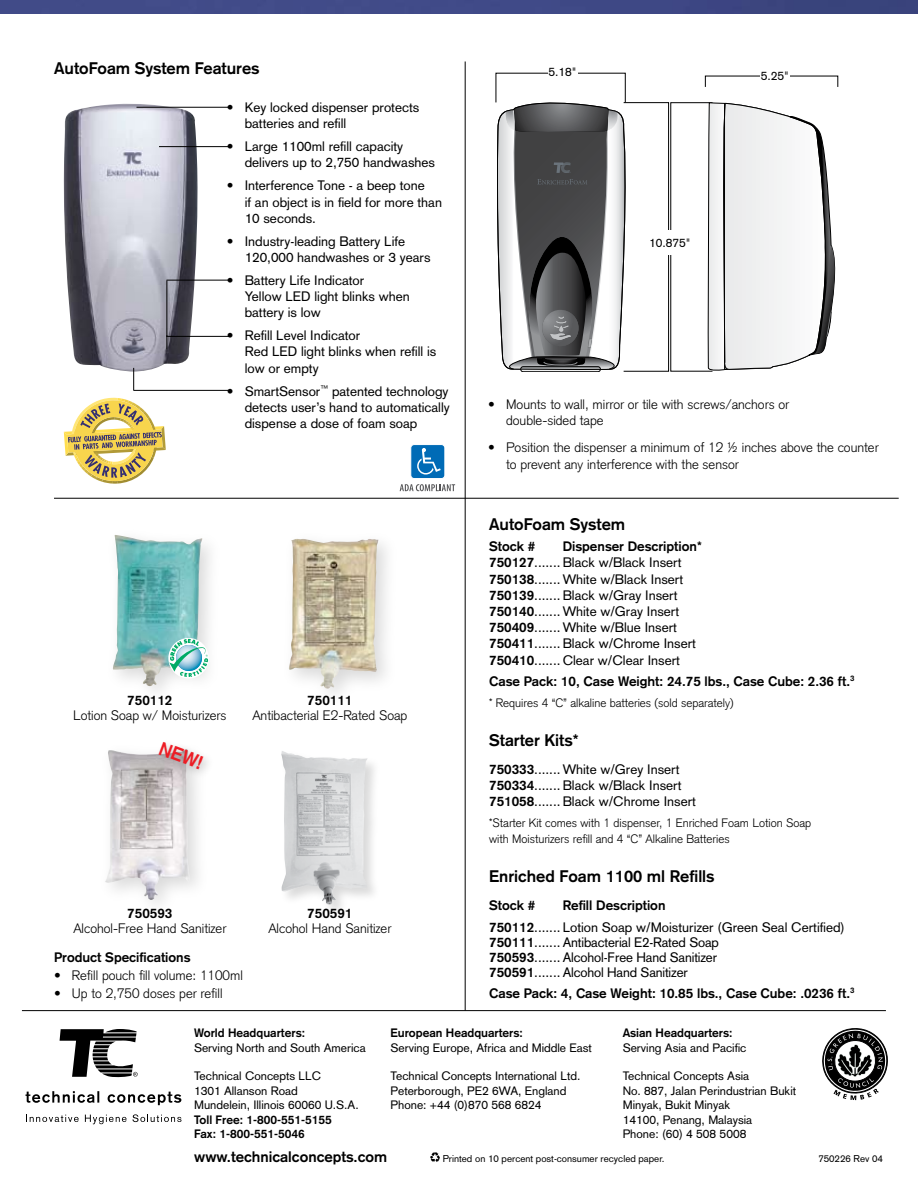
<style>
.page{position:relative;width:918px;height:1188px;background:#fff}
.page>*{position:absolute;margin:0;border:0;box-sizing:border-box;transform-origin:0 0}
.t1{font:700 18.9px "Akzidenz Grotesk";color:#ed1c24}
.t2{font:700 16.5px "Akzidenz Grotesk";color:#000}
.t3{font:700 15px "Akzidenz Grotesk";color:#000}
.t4{font:13.5px/16.2px "Akzidenz Grotesk";color:#000}
.t5{font:300 13.5px/16.5px "Akzidenz Grotesk";color:#000}
.t6{font:700 13.5px "Akzidenz Grotesk";color:#000}
.t7{font:12px/14.4px "Akzidenz Grotesk";color:#000}
.t8{font:300 12px/16.2px "Akzidenz Grotesk";color:#000}
.t9{font:700 12px/14.4px "Akzidenz Grotesk";color:#000}
.t10{font:9.75px "Akzidenz Grotesk";color:#000}
.s1{font-weight:700}
</style>
<div class="page">
<div style="left:278px;top:748px;width:104px;height:172px;background:#000;opacity:.15"></div>
<img style="left:281px;top:750px;width:87px;height:155px">
<svg style="left:822px;top:1029px;width:66px;height:71px"></svg>
<svg style="left:430px;top:1152px;width:10px;height:10px"></svg>
<hr style="left:22px;top:1010px;width:864px;height:1px;background:#000">
<img style="left:0;top:0;width:918px;height:14px">
<div style="left:411px;top:445px;width:34px;height:34px;background:#006bb6;border-radius:3px"></div>
<div style="left:410px;top:444px;width:35px;height:35px;border:1px solid #fff;border-radius:3px"></div>
<svg style="left:417px;top:448px;width:24px;height:27px"></svg>
<svg style="left:400px;top:484px;width:55px;height:7px"></svg>
<img style="left:63px;top:103px;width:140px;height:269px">
<hr style="left:136px;top:107px;width:93px;height:1px;background:#000">
<svg style="left:64px;top:397px;width:102px;height:87px"></svg>
<hr style="left:465px;top:62px;width:1px;height:949px;background:#000">
<div style="left:521px;top:367px;width:80px;height:5px;border:1px solid #000;border-radius:3px"></div>
<svg style="left:497px;top:103px;width:129px;height:268px"></svg>
<div style="left:623px;top:102px;width:46px;height:270px;border:1px solid #000"></div>
<svg style="left:708px;top:103px;width:128px;height:268px"></svg>
<div style="left:647px;top:231px;width:46px;height:24px;background:#fff"></div>
<hr style="left:54px;top:498px;width:845px;height:1px;background:#000">
<div style="left:103px;top:525px;width:121px;height:183px;background:#000;opacity:.15"></div>
<img style="left:113px;top:534px;width:90px;height:154px">
<div style="left:279px;top:527px;width:122px;height:184px;background:#000;opacity:.15"></div>
<img style="left:289px;top:538px;width:90px;height:152px">
<hr style="left:159px;top:146px;width:70px;height:1px;background:#000">
<hr style="left:134px;top:390px;width:95px;height:1px;background:#000">
<svg style="left:133px;top:368px;width:1px;height:22px"></svg>
<hr style="left:166px;top:336px;width:64px;height:1px;background:#000">
<svg style="left:166px;top:337px;width:1px;height:13px"></svg>
<hr style="left:166px;top:280px;width:64px;height:1px;background:#000">
<hr style="left:166px;top:280px;width:1px;height:57px;background:#000">
<div style="left:168px;top:638px;width:41px;height:41px;background:#fff;border-radius:50%"></div>
<svg style="left:169px;top:639px;width:39px;height:38px"></svg>
<div style="left:96px;top:740px;width:117px;height:182px;background:#000;opacity:.15"></div>
<img style="left:105px;top:749px;width:85px;height:151px">
<svg style="left:60px;top:1029px;width:78px;height:49px"></svg>
<svg style="left:26px;top:1115px;width:53px;height:7px"></svg>
<svg style="left:85px;top:1114px;width:97px;height:10px"></svg>
<svg style="left:26px;top:1091px;width:155px;height:14px"></svg>
<div style="left:154px;top:737px;width:62px;height:44px;background:#000;opacity:.25"></div>
<p class="t2" style="left:54px;top:59px;width:207px">AutoFoam System Features</p>
<p class="t4" style="left:245px;top:99px;width:176px;text-indent:-18px">• Key locked dispenser protects batteries and refill</p>
<p class="t4" style="left:245px;top:138px;width:192px;text-indent:-18px">• Large 1100ml refill capacity delivers up to 2,750 handwashes</p>
<p class="t4" style="left:245px;top:177px;width:199px;text-indent:-18px">• Interference Tone - a beep tone<br>if an object is in field for more than<br>10 seconds.</p>
<p class="t4" style="left:245px;top:233px;width:187px;text-indent:-18px">• Industry-leading Battery Life<br>120,000 handwashes or 3 years</p>
<p class="t4" style="left:245px;top:272px;width:167px;text-indent:-18px">• Battery Life Indicator<br>Yellow LED light blinks when battery is low</p>
<p class="t4" style="left:245px;top:327px;width:193px;text-indent:-18px">• Refill Level Indicator<br>Red LED light blinks when refill is low or empty</p>
<p class="t4" style="left:245px;top:383px;width:207px;text-align:justify;text-indent:-18px">• SmartSensor<sup>™</sup> patented technology detects user’s hand to automatically dispense a dose of foam soap</p>
<p class="t6" style="left:127px;top:693px;width:47px">750112</p>
<p class="t5" style="left:73px;top:707px;width:155px">Lotion Soap w/ Moisturizers</p>
<h1 class="t1" style="left:164px;top:737px;width:47px;rotate:21deg">NEW!</h1>
<p class="t6" style="left:307px;top:693px;width:47px">750111</p>
<p class="t5" style="left:252px;top:707px;width:157px">Antibacterial E2-Rated Soap</p>
<p class="t6" style="left:127px;top:905px;width:47px">750593</p>
<p class="t5" style="left:73px;top:920px;width:155px">Alcohol-Free Hand Sanitizer</p>
<p class="t6" style="left:54px;top:949px;width:138px">Product Specifications</p>
<p class="t5" style="left:54px;top:967px;width:190px">• Refill pouch fill volume: 1100ml</p>
<p class="t5" style="left:54px;top:985px;width:170px">• Up to 2,750 doses per refill</p>
<p class="t6" style="left:307px;top:905px;width:47px">750591</p>
<p class="t5" style="left:268px;top:920px;width:125px">Alcohol Hand Sanitizer</p>
<p class="t7" style="left:548px;top:65px;width:30px">5.18"</p>
<p class="t7" style="left:649px;top:236px;width:43px">10.875"</p>
<p class="t7" style="left:761px;top:68px;width:30px">5.25"</p>
<p class="t5" style="left:506px;top:396px;width:285px;text-indent:-18px">• Mounts to wall, mirror or tile with screws/anchors or double-sided tape</p>
<p class="t5" style="left:506px;top:439px;width:374px;text-indent:-18px">• Position the dispenser a minimum of 12 ½ inches above the counter to prevent any interference with the sensor</p>
<p class="t2" style="left:489px;top:514px;width:137px">AutoFoam System</p>
<p class="t6" style="left:489px;top:539px;width:48px">Stock #</p>
<p class="t4" style="left:489px;top:538px;width:214px;text-indent:73px"><span class="s1">Dispenser Description* 750127</span>....... Black w/Black Insert <span class="s1">750138</span>....... White w/Black Insert <span class="s1">750139</span>....... Black w/Gray Insert <span class="s1">750140</span>....... White w/Gray Insert <span class="s1">750409</span>....... White w/Blue Insert <span class="s1">750411</span>....... Black w/Chrome Insert <span class="s1">750410</span>....... Clear w/Clear Insert</p>
<p class="t6" style="left:489px;top:673px;width:367px">Case Pack: 10, Case Weight: 24.75 lbs., Case Cube: 2.36 ft.<sup>3</sup></p>
<p class="t8" style="left:489px;top:694px;width:246px">* Requires 4 “C” alkaline batteries (sold separately)</p>
<p class="t2" style="left:489px;top:730px;width:91px">Starter Kits*</p>
<p class="t4" style="left:489px;top:761px;width:208px"><span class="s1">750333</span>....... White w/Grey Insert<br><span class="s1">750334</span>....... Black w/Black Insert<br><span class="s1">751058</span>....... Black w/Chrome Insert</p>
<p class="t8" style="left:489px;top:815px;width:323px">*Starter Kit comes with 1 dispenser, 1 Enriched Foam Lotion Soap with Moisturizers refill and 4 “C” Alkaline Batteries</p>
<p class="t2" style="left:489px;top:867px;width:227px">Enriched Foam 1100 ml Refills</p>
<p class="t6" style="left:489px;top:898px;width:48px">Stock #</p>
<p class="t4" style="left:489px;top:895px;width:357px;line-height:21.8px;text-indent:74px"><span class="s1">Refill Description<br>750112</span>....... Lotion Soap w/Moisturizer (Green Seal Certified)</p>
<p class="t4" style="left:489px;top:935px;width:231px;line-height:15px"><span class="s1">750111</span>....... Antibacterial E2-Rated Soap<br><span class="s1">750593</span>....... Alcohol-Free Hand Sanitizer<br><span class="s1">750591</span>....... Alcohol Hand Sanitizer</p>
<p class="t6" style="left:489px;top:985px;width:367px">Case Pack: 4, Case Weight: 10.85 lbs., Case Cube: .0236 ft.<sup>3</sup></p>
<p class="t9" style="left:194px;top:1026px;width:112px">World Headquarters:</p>
<p class="t7" style="left:194px;top:1040px;width:173px">Serving North and South America</p>
<p class="t7" style="left:194px;top:1069px;width:166px">Technical Concepts LLC<br>1301 Allanson Road<br>Mundelein, Illinois 60060 U.S.A.</p>
<p class="t9" style="left:194px;top:1112px;width:139px">Toll Free: 1-800-551-5155<br>Fax: 1-800-551-5046</p>
<p class="t9" style="left:391px;top:1026px;width:134px">European Headquarters:</p>
<p class="t7" style="left:391px;top:1040px;width:203px">Serving Europe, Africa and Middle East</p>
<p class="t7" style="left:391px;top:1069px;width:191px">Technical Concepts International Ltd.<br>Peterborough, PE2 6WA, England<br>Phone: +44 (0)870 568 6824</p>
<p class="t9" style="left:623px;top:1026px;width:111px">Asian Headquarters:</p>
<p class="t7" style="left:623px;top:1040px;width:125px">Serving Asia and Pacific</p>
<p class="t7" style="left:623px;top:1069px;width:175px">Technical Concepts Asia<br>No. 887, Jalan Perindustrian Bukit<br>Minyak, Bukit Minyak<br>14100, Penang, Malaysia<br>Phone: (60) 4 508 5008</p>
<p class="t3" style="left:194px;top:1148px;width:194px">www.technicalconcepts.com</p>
<p class="t10" style="left:443px;top:1153px;width:223px">Printed on 10 percent post-consumer recycled paper.</p>
<p class="t10" style="left:818px;top:1153px;width:66px">750226 Rev 04</p>
</div>
